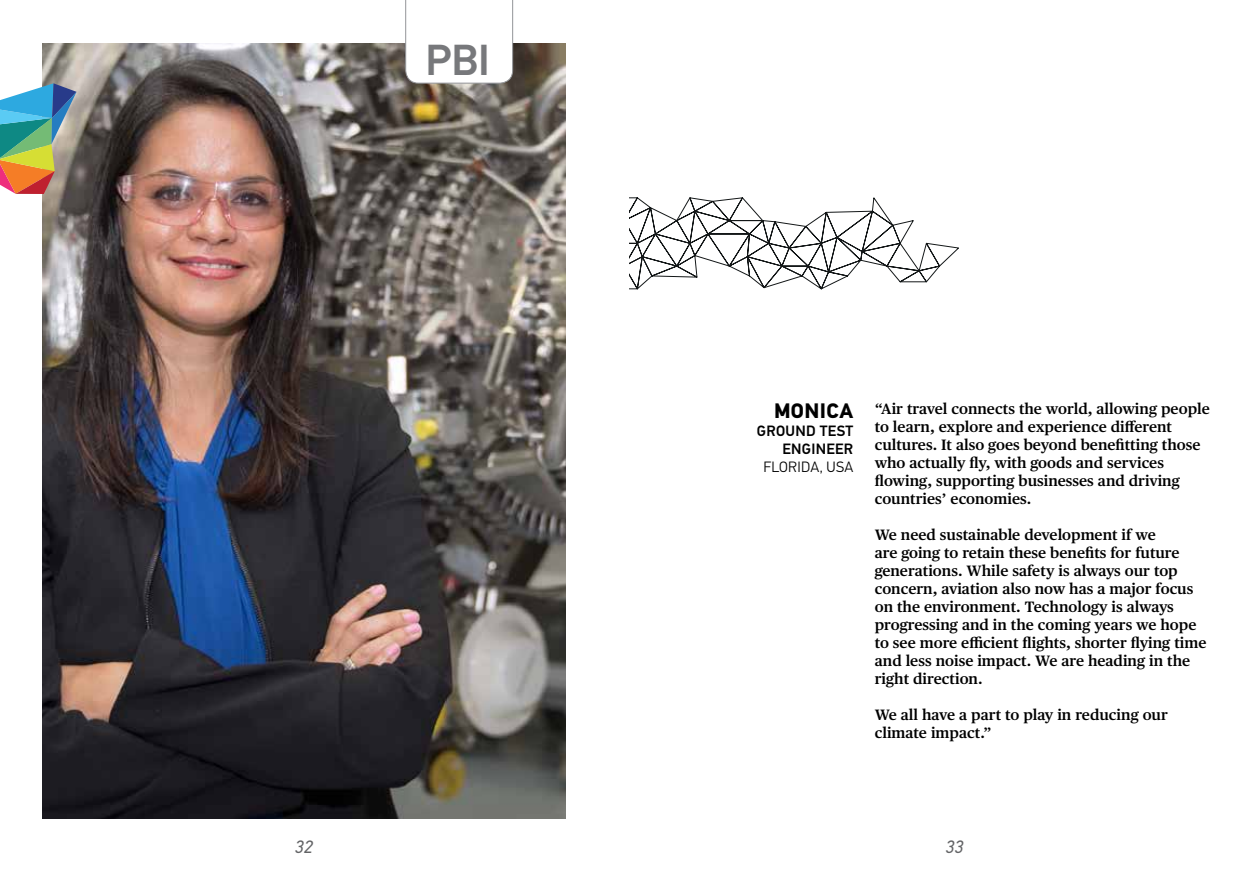
<style>
.page{position:relative;width:1259px;height:893px;background:#fff}
.page>*{position:absolute;margin:0;border:0;box-sizing:border-box;transform-origin:0 0}
.t1{font:500 43.5px "PFDIN Text Pro";color:#77787b}
.t2{font:700 21px "PFDIN Text Pro";letter-spacing:.02em;color:#000}
.t3{font:italic 18px "PFDIN Text Pro";color:#636466}
.t4{font:600 15px/18px "Publico Text";color:#000}
.t5{font:500 15px/18px "PFDIN Text Pro";letter-spacing:.02em;color:#000;text-align:right}
.t6{font:300 15px "PFDIN Text Pro";letter-spacing:.02em;color:#000}
</style>
<div class="page">
<img style="left:43px;top:44px;width:523px;height:774px">
<svg style="left:0;top:83px;width:77px;height:112px;background:#889c8d"></svg>
<svg style="left:629px;top:197px;width:330px;height:93px"></svg>
<svg style="left:405px;top:0;width:108px;height:84px"></svg>
<h1 class="t1" style="left:425px;top:34px;width:66px">PBI</h1>
<h2 class="t2" style="left:774px;top:398px;width:81px">MONICA</h2>
<p class="t5" style="left:757px;top:422px;width:98px">GROUND TEST<br>ENGINEER</p>
<p class="t6" style="left:763px;top:458px;width:91px">FLORIDA, USA</p>
<p class="t4" style="left:874px;top:398px;width:336px">“Air travel connects the world, allowing people to learn, explore and experience different cultures. It also goes beyond benefitting those who actually fly, with goods and services flowing, supporting businesses and driving countries’ economies.</p>
<p class="t4" style="left:874px;top:524px;width:333px">We need sustainable development if we<br>are going to retain these benefits for future generations. While safety is always our top concern, aviation also now has a major focus on the environment. Technology is always progressing and in the coming years we hope to see more efficient flights, shorter flying time and less noise impact. We are heading in the right direction.</p>
<p class="t4" style="left:874px;top:704px;width:295px">We all have a part to play in reducing our climate impact.”</p>
<p class="t3" style="left:295px;top:836px;width:19px">32</p>
<p class="t3" style="left:946px;top:836px;width:19px">33</p>
</div>
